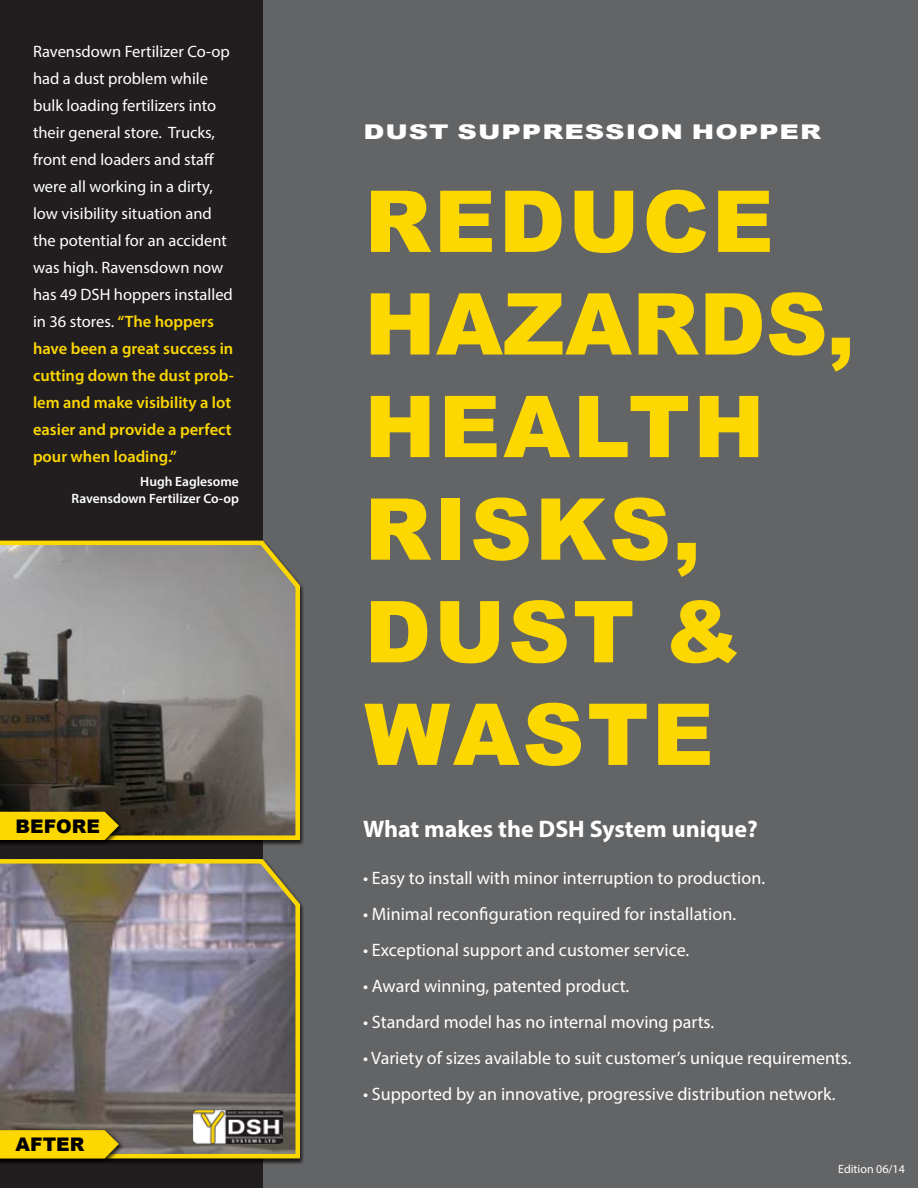
<style>
.page{position:relative;width:918px;height:1188px;background:#fff}
.page>*{position:absolute;margin:0;border:0;box-sizing:border-box;transform-origin:0 0}
.t1{font:900 85.5px/102.6px "Arial";letter-spacing:.035em;color:#fdd700}
.t2{font:700 24px "Myriad Pro";color:#fff}
.t3{font:900 20.25px "Arial";letter-spacing:.035em;color:#fff;scale:1.33 1}
.t4{font:900 18.75px "Arial";color:#000}
.t5{font:18px "Myriad Pro";color:#fff}
.t6{font:16.5px/27px "Myriad Pro";color:#fff}
.t7{font:600 13.5px/16.2px "Myriad Pro";color:#fff;text-align:right}
.t8{font:12px "Myriad Pro";color:#fff}
.s1{font-weight:600;color:#fdd700}
</style>
<div class="page">
<div style="left:261px;top:0;width:657px;height:1188px;background:#636466"></div>
<div style="left:0;top:0;width:262px;height:1188px;background:#221e20"></div>
<svg style="left:0;top:538px;width:302px;height:304px;background:#7c776c"></svg>
<div style="left:0;top:811px;width:124px;height:35px;background:#000;opacity:.75"></div>
<div style="left:0;top:812px;width:119px;height:28px;background:#fdd700"></div>
<svg style="left:0;top:857px;width:302px;height:304px;background:#837c7b"></svg>
<div style="left:0;top:1129px;width:124px;height:35px;background:#000;opacity:.75"></div>
<svg style="left:0;top:1130px;width:119px;height:28px;background:#f3ce03"></svg>
<img style="left:194px;top:1110px;width:89px;height:34px">
<p class="t6" style="left:33px;top:38px;width:202px">Ravensdown Fertilizer Co-op had a dust problem while bulk loading fertilizers into their general store. Trucks, front end loaders and staff were all working in a dirty, low visibility situation and the potential for an accident was high. Ravensdown now has 49 DSH hoppers installed in 36 stores. <span class="s1">“The hoppers have been a great success in cutting down the dust prob&shy;lem and make visibility a lot easier and provide a perfect pour when loading.”</span></p>
<p class="t7" style="left:72px;top:473px;width:169px">Hugh Eaglesome<br>Ravensdown Fertilizer Co-op</p>
<p class="t4" style="left:16px;top:812px;width:86px">BEFORE</p>
<p class="t4" style="left:16px;top:1131px;width:70px">AFTER</p>
<p class="t3" style="left:363px;top:117px;width:346px">DUST SUPPRESSION HOPPER</p>
<h1 class="t1" style="left:365px;top:167px;width:492px">REDUCE<br>HAZARDS,<br>HEALTH<br>RISKS,<br>DUST &amp;<br>WASTE</h1>
<h2 class="t2" style="left:363px;top:813px;width:396px">What makes the DSH System unique?</h2>
<p class="t5" style="left:363px;top:866px;width:404px">• Easy to install with minor interruption to production.</p>
<p class="t5" style="left:363px;top:902px;width:375px">• Minimal reconfiguration required for installation.</p>
<p class="t5" style="left:363px;top:938px;width:328px">• Exceptional support and customer service.</p>
<p class="t5" style="left:363px;top:974px;width:268px">• Award winning, patented product.</p>
<p class="t5" style="left:363px;top:1010px;width:353px">• Standard model has no internal moving parts.</p>
<p class="t5" style="left:363px;top:1046px;width:490px">• Variety of sizes available to suit customer’s unique requirements.</p>
<p class="t5" style="left:363px;top:1082px;width:474px">• Supported by an innovative, progressive distribution network.</p>
<p class="t8" style="left:838px;top:1161px;width:68px">Edition 06/14</p>
</div>
